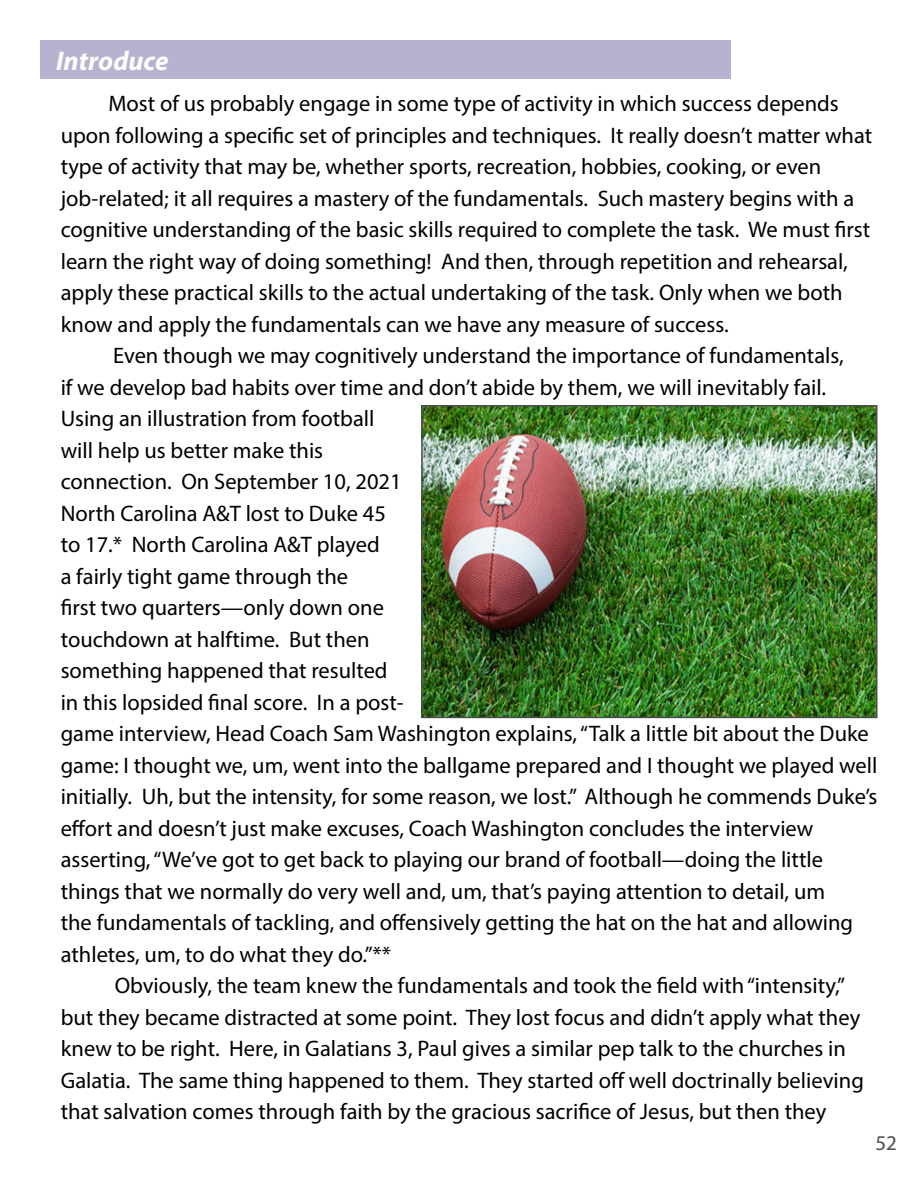
<style>
.page{position:relative;width:918px;height:1188px;background:#fff}
.page>*{position:absolute;margin:0;border:0;box-sizing:border-box;transform-origin:0 0}
.t1{font:italic 700 27px "Myriad Pro";color:#fff}
.t2{font:22.5px/31.5px "Myriad Pro";color:#000}
.t3{font:21px "Myriad Pro";color:#4d4d4f}
</style>
<div class="page">
<div style="left:40px;top:40px;width:691px;height:39px;background:#b6b2cf"></div>
<img style="left:424px;top:408px;width:451px;height:307px">
<div style="left:421px;top:405px;width:457px;height:313px;border:2px solid #4d4d4f"></div>
<p class="t1" style="left:56px;top:43px;width:114px">Introduce</p>
<p class="t2" style="left:61px;top:88px;width:813px;text-indent:48px">Most of us probably engage in some type of activity in which success depends upon following a specific set of principles and techniques. It really doesn’t matter what type of activity that may be, whether sports, recreation, hobbies, cooking, or even job-related; it all requires a mastery of the fundamentals. Such mastery begins with a cognitive understanding of the basic skills required to complete the task. We must first learn the right way of doing something! And then, through repetition and rehearsal, apply these practical skills to the actual undertaking of the task. Only when we both know and apply the fundamentals can we have any measure of success.</p>
<p class="t2" style="left:61px;top:340px;width:818px;text-indent:52px">Even though we may cognitively understand the importance of fundamentals,<br>if we develop bad habits over time and don’t abide by them, we will inevitably fail.<br>Using an illustration from football<br>will help us better make this<br>connection. On September 10, 2021<br>North Carolina A&amp;T lost to Duke 45<br>to 17.* North Carolina A&amp;T played<br>a fairly tight game through the<br>first two quarters—only down one<br>touchdown at halftime. But then<br>something happened that resulted<br>in this lopsided final score. In a post-<br>game interview, Head Coach Sam Washington explains, “Talk a little bit about the Duke game: I thought we, um, went into the ballgame prepared and I thought we played well initially. Uh, but the intensity, for some reason, we lost.” Although he commends Duke’s effort and doesn’t just make excuses, Coach Washington concludes the interview asserting, “We’ve got to get back to playing our brand of football—doing the little things that we normally do very well and, um, that’s paying attention to detail, um<br>the fundamentals of tackling, and offensively getting the hat on the hat and allowing athletes, um, to do what they do.”**</p>
<p class="t2" style="left:61px;top:970px;width:805px;text-indent:54px">Obviously, the team knew the fundamentals and took the field with “intensity,” but they became distracted at some point. They lost focus and didn’t apply what they knew to be right. Here, in Galatians 3, Paul gives a similar pep talk to the churches in Galatia. The same thing happened to them. They started off well doctrinally believing that salvation comes through faith by the gracious sacrifice of Jesus, but then they</p>
<p class="t3" style="left:875px;top:1130px;width:23px">52</p>
</div>
